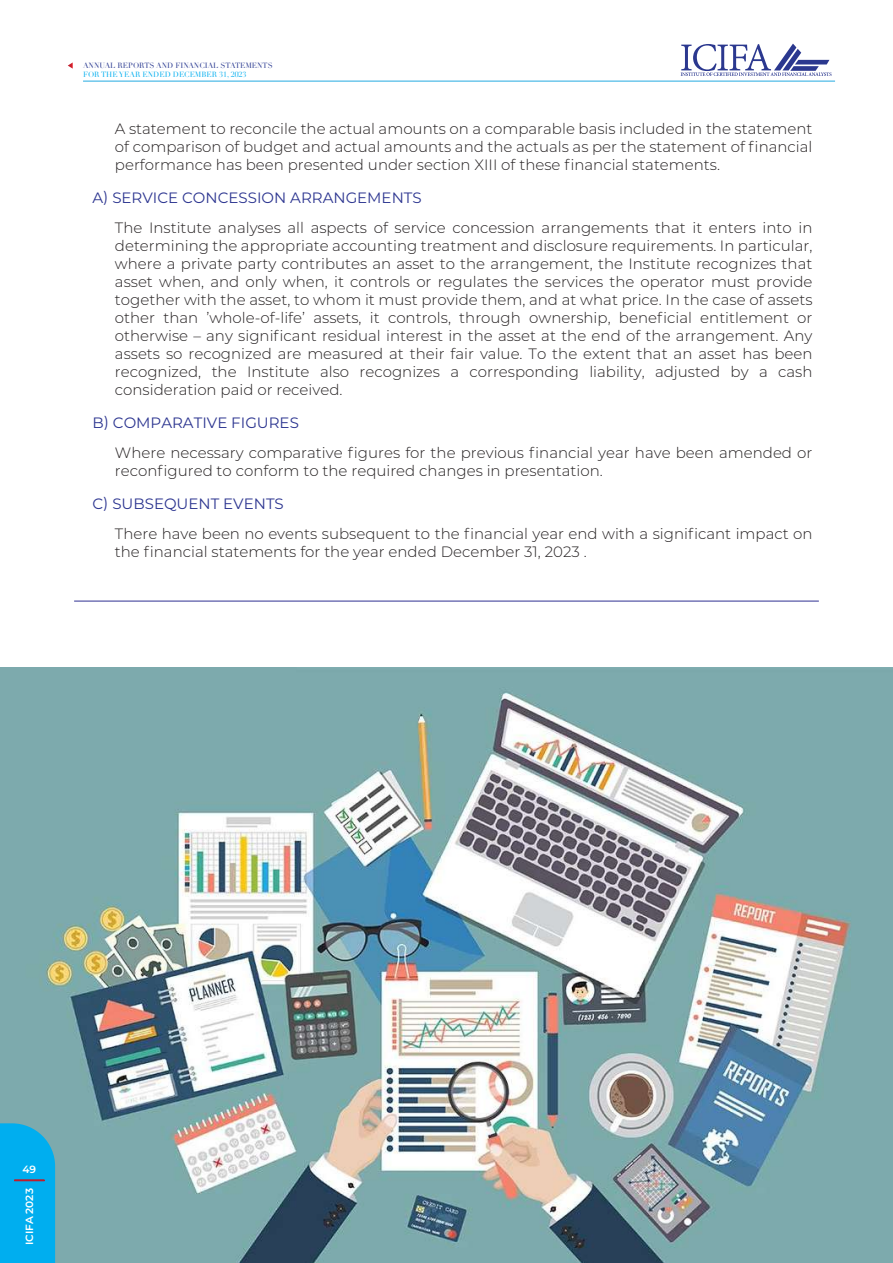
<style>
.page{position:relative;width:893px;height:1263px;background:#fff}
.page>*{position:absolute;margin:0;border:0;box-sizing:border-box;transform-origin:0 0}
.t1{font:300 15px/18px "Montserrat";color:#231f20;text-align:justify}
.t2{font:15px "Montserrat";color:#2c3590}
.t3{font:600 10.5px "Montserrat";color:#fff}
.t4{font:7.5px "Didot";color:#283890}
.t5{font:7.5px "Didot";color:#00aeef}
</style>
<div class="page">
<img style="left:0;top:667px;width:893px;height:596px">
<div style="left:0;top:1123px;width:55px;height:140px;background:#00aeef"></div>
<hr style="left:14px;top:1179px;width:31px;height:2px;background:#be1d2c">
<svg style="left:681px;top:44px;width:150px;height:32px"></svg>
<svg style="left:68px;top:62px;width:5px;height:7px"></svg>
<hr style="left:83px;top:81px;width:752px;height:1px;background:#24aae1">
<hr style="left:74px;top:601px;width:745px;height:1px;background:#2e3092">
<p class="t4" style="left:83px;top:61px;width:191px">ANNUAL REPORTS AND FINANCIAL STATEMENTS</p>
<p class="t5" style="left:83px;top:70px;width:165px">FOR THE YEAR ENDED DECEMBER 31, 2023</p>
<p class="t1" style="left:115px;top:119px;width:699px">A statement to reconcile the actual amounts on a comparable basis included in the statement of comparison of budget and actual amounts and the actuals as per the statement of financial performance has been presented under section XIII of these financial statements.</p>
<p class="t2" style="left:92px;top:187px;width:331px">A) SERVICE CONCESSION ARRANGEMENTS</p>
<p class="t1" style="left:115px;top:218px;width:699px">The Institute analyses all aspects of service concession arrangements that it enters into in determining the appropriate accounting treatment and disclosure requirements. In particular, where a private party contributes an asset to the arrangement, the Institute recognizes that asset when, and only when, it controls or regulates the services the operator must provide together with the asset, to whom it must provide them, and at what price. In the case of assets other than ’whole-of-life’ assets, it controls, through ownership, beneficial entitlement or otherwise – any significant residual interest in the asset at the end of the arrangement. Any assets so recognized are measured at their fair value. To the extent that an asset has been recognized, the Institute also recognizes a corresponding liability, adjusted by a cash consideration paid or received.</p>
<p class="t2" style="left:92px;top:412px;width:208px">B) COMPARATIVE FIGURES</p>
<p class="t1" style="left:115px;top:443px;width:699px">Where necessary comparative figures for the previous financial year have been amended or reconfigured to conform to the required changes in presentation.</p>
<p class="t2" style="left:92px;top:493px;width:193px">C) SUBSEQUENT EVENTS</p>
<p class="t1" style="left:115px;top:524px;width:699px">There have been no events subsequent to the financial year end with a significant impact on the financial statements for the year ended December 31, 2023 .</p>
<p class="t3" style="left:23px;top:1162px;width:15px">49</p>
<p class="t3" style="left:22px;top:1245px;width:58px;rotate:-90deg">ICIFA 2023</p>
</div>
